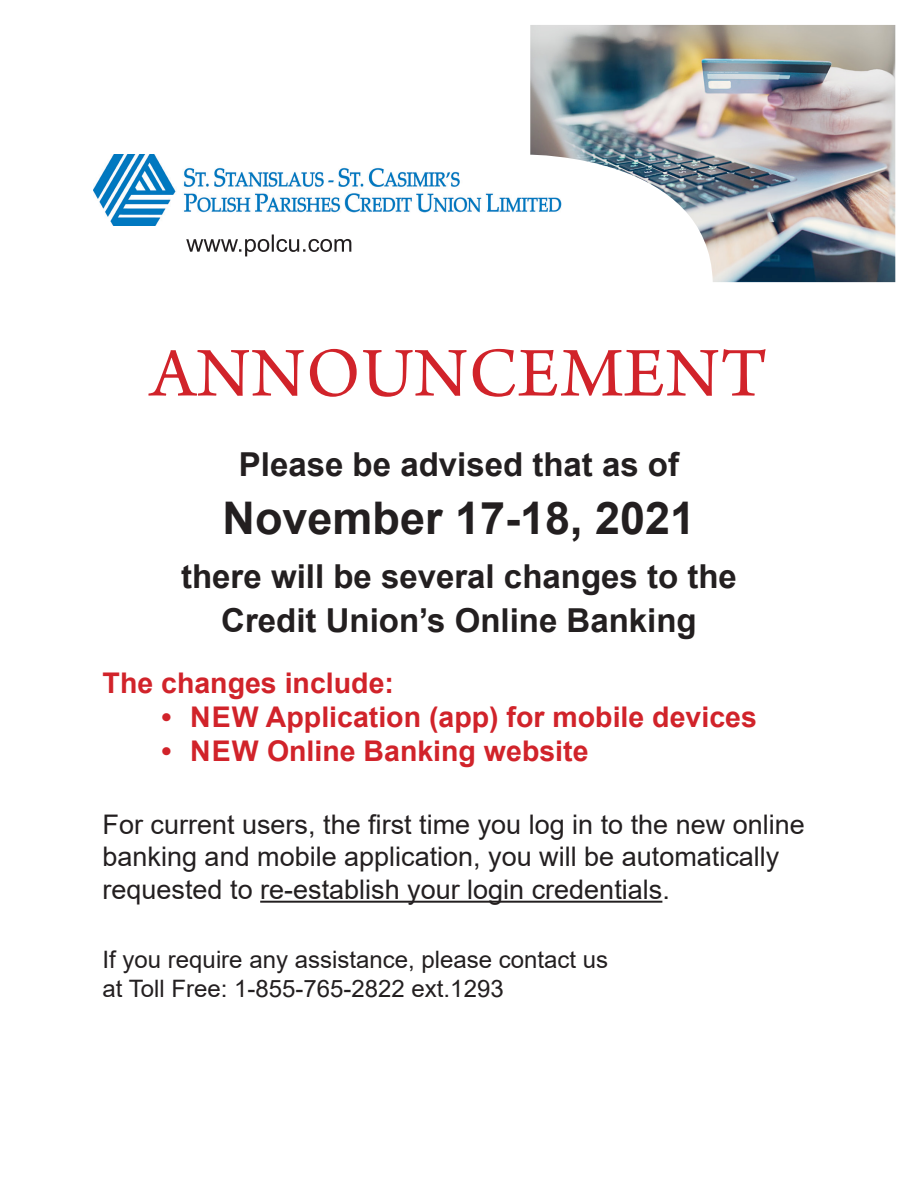
<style>
.page{position:relative;width:918px;height:1188px;background:#fff}
.page>*{position:absolute;margin:0;border:0;box-sizing:border-box;transform-origin:0 0}
._2021_TYT{font:73.5px "Arno Pro";letter-spacing:.01em;color:#d1232a}
._2021_BODY{font:700 45px "Arial";color:#231f20}
._2021_BODY-2{font:700 33px/43.5px "Arial";color:#231f20;text-align:center}
.t1{font:700 28.5px "Arial";color:#d1232a}
._2021_bd_14{font:27px/32.4px "Arial";color:#231f20}
._2021_bd_14-2{font:24px/28.8px "Arial";color:#231f20}
</style>
<div class="page">
<img style="left:93px;top:155px;width:437px;height:71px">
<svg style="left:186px;top:235px;width:165px;height:21px"></svg>
<img style="left:530px;top:25px;width:365px;height:257px">
<hr style="left:260px;top:901px;width:402px;height:2px;background:#231f20">
<p class="_2021_TYT" style="left:150px;top:331px;width:619px">ANNOUNCEMENT</p>
<p class="_2021_BODY-2" style="left:239px;top:443px;width:442px">Please be advised that as of</p>
<p class="_2021_BODY" style="left:223px;top:487px;width:474px">November 17-18, 2021</p>
<p class="_2021_BODY-2" style="left:181px;top:555px;width:557px">there will be several changes to the<br>Credit Union’s Online Banking</p>
<p class="t1" style="left:103px;top:663px;width:293px">The changes include:</p>
<p class="t1" style="left:162px;top:697px;width:597px">• NEW Application (app) for mobile devices</p>
<p class="t1" style="left:162px;top:731px;width:428px">• NEW Online Banking website</p>
<p class="_2021_bd_14" style="left:103px;top:808px;width:704px">For current users, the first time you log in to the new online banking and mobile application, you will be automatically requested to re-establish your login credentials.</p>
<p class="_2021_bd_14-2" style="left:103px;top:945px;width:507px">If you require any assistance, please contact us at Toll Free: 1-855-765-2822 ext.1293</p>
</div>
